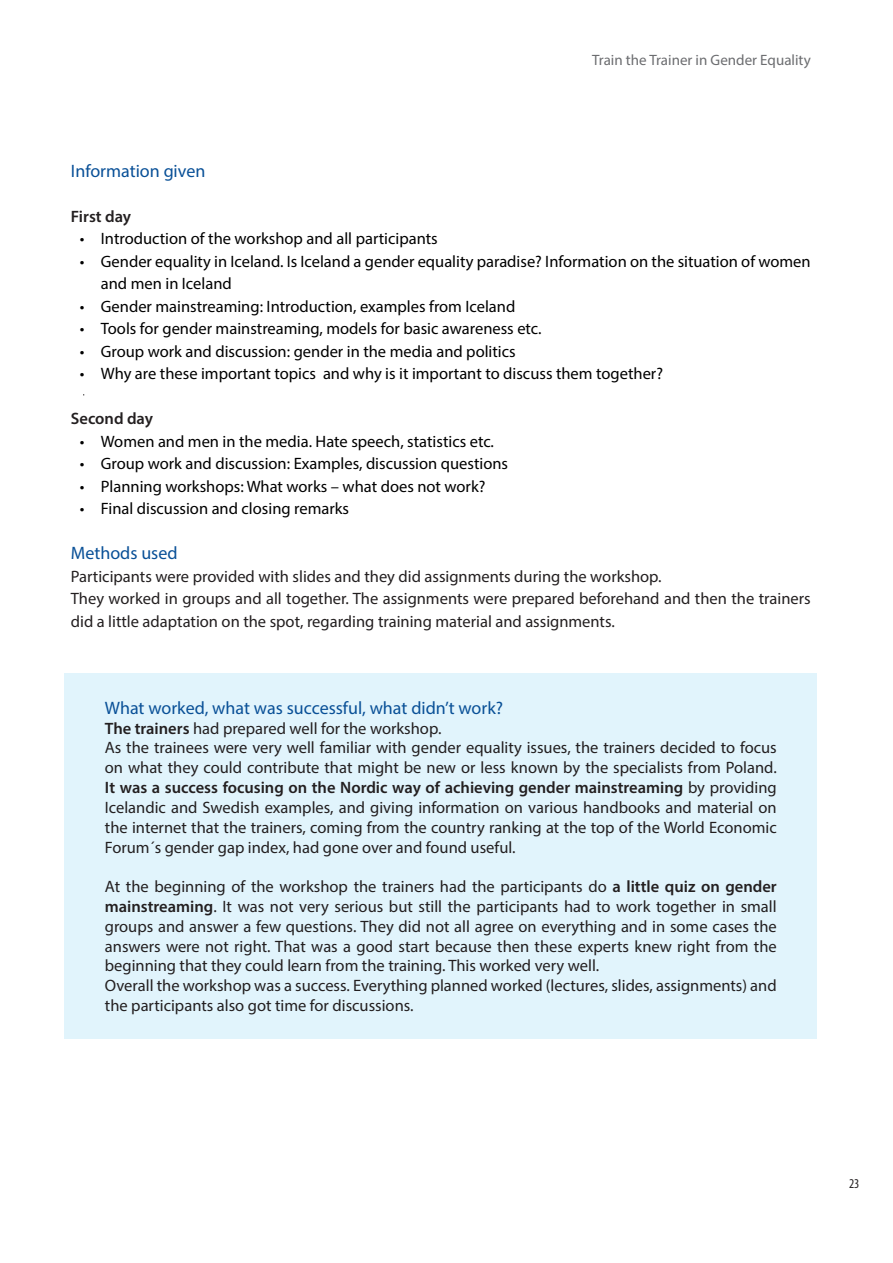
<style>
.page{position:relative;width:893px;height:1263px;background:#fff}
.page>*{position:absolute;margin:0;border:0;box-sizing:border-box;transform-origin:0 0}
.t1{font:18px "Myriad Pro";color:#095097}
.t2{font:16.5px/19.8px "Myriad Pro";color:#231f20}
.t3{font:16.5px/22.5px "Myriad Pro";color:#000001}
.t4{font:600 16.5px "Myriad Pro";color:#231f20}
.t5{font:15px "Myriad Pro";color:#6c6d70}
.t6{font:condensed 13.5px "Myriad Pro";color:#231f20}
.s1{font-weight:600}
</style>
<div class="page">
<div style="left:64px;top:673px;width:753px;height:366px;background:#e1f4fc"></div>
<p class="t5" style="left:592px;top:51px;width:220px">Train the Trainer in Gender Equality</p>
<p class="t1" style="left:71px;top:159px;width:136px">Information given</p>
<p class="t4" style="left:71px;top:205px;width:62px">First day</p>
<p class="t3" style="left:80px;top:227px;width:359px">• Introduction of the workshop and all participants</p>
<p class="t3" style="left:101px;top:249px;width:711px;text-indent:-21px">• Gender equality in Iceland. Is Iceland a gender equality paradise? Information on the situation of women and men in Iceland</p>
<p class="t3" style="left:80px;top:294px;width:437px">• Gender mainstreaming: Introduction, examples from Iceland</p>
<p class="t3" style="left:80px;top:317px;width:463px">• Tools for gender mainstreaming, models for basic awareness etc.</p>
<p class="t3" style="left:80px;top:339px;width:437px">• Group work and discussion: gender in the media and politics</p>
<p class="t3" style="left:80px;top:362px;width:585px">• Why are these important topics and why is it important to discuss them together?</p>
<p class="t4" style="left:71px;top:408px;width:84px">Second day</p>
<p class="t3" style="left:80px;top:429px;width:416px">• Women and men in the media. Hate speech, statistics etc.</p>
<p class="t3" style="left:80px;top:452px;width:430px">• Group work and discussion: Examples, discussion questions</p>
<p class="t3" style="left:80px;top:475px;width:407px">• Planning workshops: What works – what does not work?</p>
<p class="t3" style="left:80px;top:497px;width:271px">• Final discussion and closing remarks</p>
<p class="t1" style="left:71px;top:542px;width:108px">Methods used</p>
<p class="t2" style="left:71px;top:564px;width:741px;line-height:22.5px">Participants were provided with slides and they did assignments during the workshop.<br>They worked in groups and all together. The assignments were prepared beforehand and then the trainers did a little adaptation on the spot, regarding training material and assignments.</p>
<p class="t1" style="left:105px;top:697px;width:400px">What worked, what was successful, what didn’t work?</p>
<p class="t2" style="left:105px;top:718px;width:673px"><span class="s1">The trainers</span> had prepared well for the workshop.<br>As the trainees were very well familiar with gender equality issues, the trainers decided to focus on what they could contribute that might be new or less known by the specialists from Poland.<br><span class="s1">It was a success focusing on the Nordic way of achieving gender mainstreaming</span> by providing Icelandic and Swedish examples, and giving information on various handbooks and material on the internet that the trainers, coming from the country ranking at the top of the World Economic Forum´s gender gap index, had gone over and found useful.</p>
<p class="t2" style="left:105px;top:876px;width:673px">At the beginning of the workshop the trainers had the participants do <span class="s1">a little quiz on gender mainstreaming</span>. It was not very serious but still the participants had to work together in small groups and answer a few questions. They did not all agree on everything and in some cases the answers were not right. That was a good start because then these experts knew right from the beginning that they could learn from the training. This worked very well.<br>Overall the workshop was a success. Everything planned worked (lectures, slides, assignments) and the participants also got time for discussions.</p>
<p class="t6" style="left:849px;top:1175px;width:12px">23</p>
</div>
